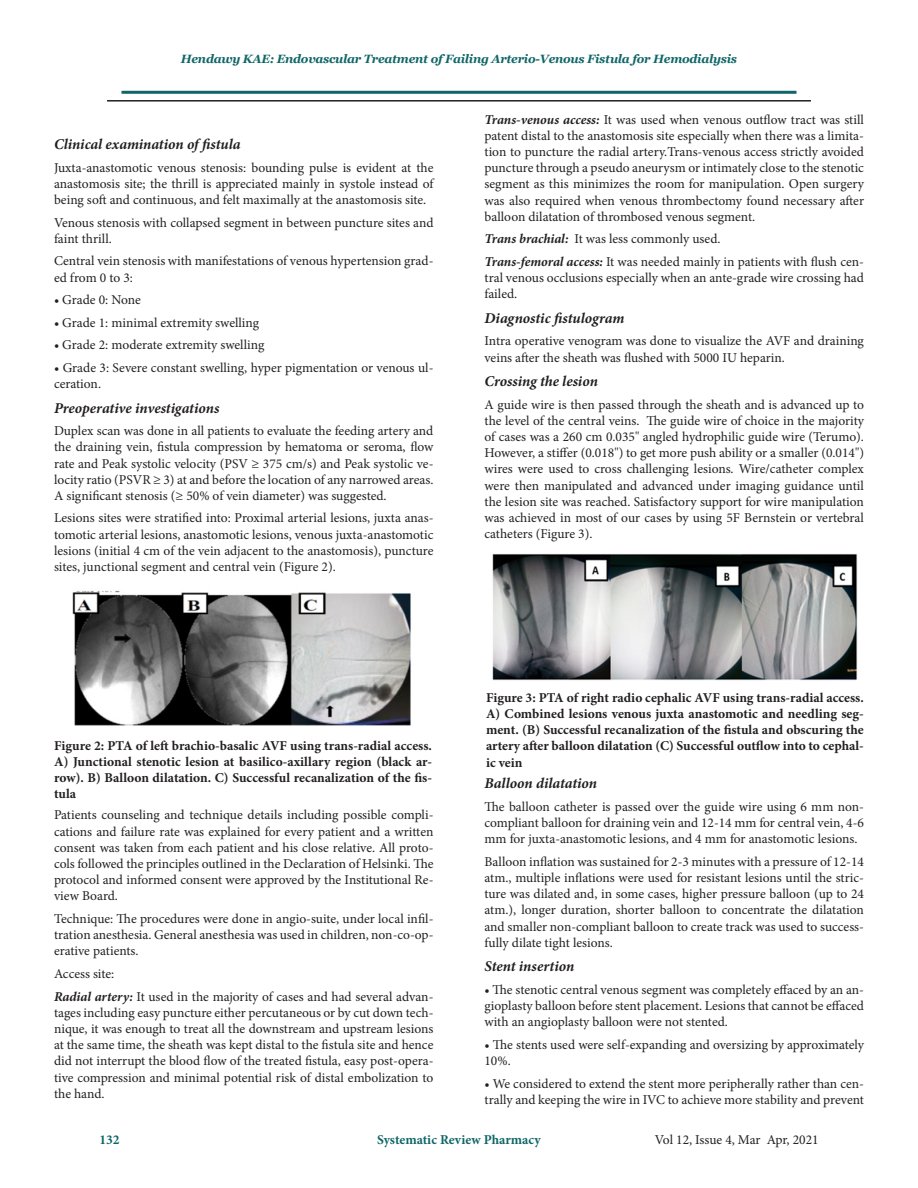
<style>
.page{position:relative;width:918px;height:1188px;background:#fff}
.page>*{position:absolute;margin:0;border:0;box-sizing:border-box;transform-origin:0 0}
.t1{font:italic 700 15px "Minion Pro";letter-spacing:-.005em;color:#231f20}
.t2{font:13.5px/16.2px "Minion Pro";color:#231f20;text-align:justify}
.t3{font:700 13.5px/16.2px "Minion Pro";color:#231f20;text-align:justify}
.t4{font:700 13.5px "Minion Pro";color:#106667}
.t5{font:italic 700 12px "Georgia";letter-spacing:-.02em;color:#106667}
.s1{font-weight:700;font-style:italic}
</style>
<div class="page">
<hr style="left:122px;top:91px;width:674px;height:3px;background:#106667">
<hr style="left:107px;top:100px;width:704px;height:2px;background:#231f20">
<img style="left:72px;top:590px;width:339px;height:136px">
<img style="left:492px;top:554px;width:366px;height:127px">
<p class="t5" style="left:181px;top:51px;width:558px">Hendawy KAE: Endovascular Treatment of Failing Arterio-Venous Fistula for Hemodialysis</p>
<p class="t1" style="left:54px;top:134px;width:188px">Clinical examination of fistula</p>
<p class="t2" style="left:54px;top:159px;width:381px">Juxta-anastomotic venous stenosis: bounding pulse is evident at the anastomosis site; the thrill is appreciated mainly in systole instead of being soft and continuous, and felt maximally at the anastomosis site.</p>
<p class="t2" style="left:54px;top:214px;width:381px">Venous stenosis with collapsed segment in between puncture sites and faint thrill.</p>
<p class="t2" style="left:54px;top:253px;width:381px">Central vein stenosis with manifestations of venous hypertension grad&shy;ed from 0 to 3:</p>
<p class="t2" style="left:54px;top:292px;width:88px">• Grade 0: None</p>
<p class="t2" style="left:54px;top:314px;width:207px">• Grade 1: minimal extremity swelling</p>
<p class="t2" style="left:54px;top:337px;width:212px">• Grade 2: moderate extremity swelling</p>
<p class="t2" style="left:54px;top:360px;width:381px">• Grade 3: Severe constant swelling, hyper pigmentation or venous ul&shy;ceration.</p>
<p class="t1" style="left:54px;top:397px;width:167px">Preoperative investigations</p>
<p class="t2" style="left:54px;top:423px;width:381px">Duplex scan was done in all patients to evaluate the feeding artery and the draining vein, fistula compression by hematoma or seroma, flow rate and Peak systolic velocity (PSV ≥ 375 cm/s) and Peak systolic ve&shy;locity ratio (PSVR ≥ 3) at and before the location of any narrowed areas.<br>A significant stenosis (≥ 50% of vein diameter) was suggested.</p>
<p class="t2" style="left:54px;top:510px;width:381px">Lesions sites were stratified into: Proximal arterial lesions, juxta anas&shy;tomotic arterial lesions, anastomotic lesions, venous juxta-anastomotic lesions (initial 4 cm of the vein adjacent to the anastomosis), puncture sites, junctional segment and central vein (Figure 2).</p>
<p class="t3" style="left:54px;top:737px;width:379px">Figure 2: PTA of left brachio-basalic AVF using trans-radial access.<br>A) Junctional stenotic lesion at basilico-axillary region (black ar&shy;row). B) Balloon dilatation. C) Successful recanalization of the fis&shy;tula</p>
<p class="t2" style="left:54px;top:807px;width:381px">Patients counseling and technique details including possible compli&shy;cations and failure rate was explained for every patient and a written consent was taken from each patient and his close relative. All proto&shy;cols followed the principles outlined in the Declaration of Helsinki. The protocol and informed consent were approved by the Institutional Re&shy;view Board.</p>
<p class="t2" style="left:54px;top:911px;width:381px">Technique: The procedures were done in angio-suite, under local infil&shy;tration anesthesia. General anesthesia was used in children, non-co-op&shy;erative patients.</p>
<p class="t2" style="left:54px;top:966px;width:62px">Access site:</p>
<p class="t2" style="left:54px;top:988px;width:381px"><span class="s1">Radial artery:</span> It used in the majority of cases and had several advan&shy;tages including easy puncture either percutaneous or by cut down tech&shy;nique, it was enough to treat all the downstream and upstream lesions at the same time, the sheath was kept distal to the fistula site and hence did not interrupt the blood flow of the treated fistula, easy post-opera&shy;tive compression and minimal potential risk of distal embolization to the hand.</p>
<p class="t2" style="left:485px;top:111px;width:381px"><span class="s1">Trans-venous access:</span> It was used when venous outflow tract was still patent distal to the anastomosis site especially when there was a limita&shy;tion to puncture the radial artery.Trans-venous access strictly avoided puncture through a pseudo aneurysm or intimately close to the stenotic segment as this minimizes the room for manipulation. Open surgery was also required when venous thrombectomy found necessary after balloon dilatation of thrombosed venous segment.</p>
<p class="t2" style="left:485px;top:231px;width:237px"><span class="s1">Trans brachial:</span> It was less commonly used.</p>
<p class="t2" style="left:485px;top:254px;width:381px"><span class="s1">Trans-femoral access:</span> It was needed mainly in patients with flush cen&shy;tral venous occlusions especially when an ante-grade wire crossing had failed.</p>
<p class="t1" style="left:485px;top:307px;width:142px">Diagnostic fistulogram</p>
<p class="t2" style="left:485px;top:333px;width:381px">Intra operative venogram was done to visualize the AVF and draining veins after the sheath was flushed with 5000 IU heparin.</p>
<p class="t1" style="left:485px;top:370px;width:115px">Crossing the lesion</p>
<p class="t2" style="left:485px;top:396px;width:381px">A guide wire is then passed through the sheath and is advanced up to the level of the central veins. The guide wire of choice in the majority of cases was a 260 cm 0.035" angled hydrophilic guide wire (Terumo).<br>However, a stiffer (0.018") to get more push ability or a smaller (0.014") wires were used to cross challenging lesions. Wire/catheter complex were then manipulated and advanced under imaging guidance until the lesion site was reached. Satisfactory support for wire manipulation was achieved in most of our cases by using 5F Bernstein or vertebral catheters (Figure 3).</p>
<p class="t3" style="left:486px;top:689px;width:379px">Figure 3: PTA of right radio cephalic AVF using trans-radial access.<br>A) Combined lesions venous juxta anastomotic and needling seg&shy;ment. (B) Successful recanalization of the fistula and obscuring the artery after balloon dilatation (C) Successful outflow into to cephal&shy;ic vein</p>
<p class="t1" style="left:485px;top:773px;width:114px">Balloon dilatation</p>
<p class="t2" style="left:485px;top:799px;width:381px">The balloon catheter is passed over the guide wire using 6 mm non&shy;compliant balloon for draining vein and 12-14 mm for central vein, 4-6 mm for juxta-anastomotic lesions, and 4 mm for anastomotic lesions.</p>
<p class="t2" style="left:485px;top:853px;width:381px">Balloon inflation was sustained for 2-3 minutes with a pressure of 12-14 atm., multiple inflations were used for resistant lesions until the stric&shy;ture was dilated and, in some cases, higher pressure balloon (up to 24 atm.), longer duration, shorter balloon to concentrate the dilatation and smaller non-compliant balloon to create track was used to success&shy;fully dilate tight lesions.</p>
<p class="t1" style="left:485px;top:956px;width:91px">Stent insertion</p>
<p class="t2" style="left:485px;top:981px;width:381px">• The stenotic central venous segment was completely effaced by an an&shy;gioplasty balloon before stent placement. Lesions that cannot be effaced with an angioplasty balloon were not stented.</p>
<p class="t2" style="left:485px;top:1036px;width:381px">• The stents used were self-expanding and oversizing by approximately<br>10%.</p>
<p class="t2" style="left:485px;top:1075px;width:381px">• We considered to extend the stent more peripherally rather than cen&shy;trally and keeping the wire in IVC to achieve more stability and prevent</p>
<p class="t4" style="left:99px;top:1130px;width:22px">132</p>
<p class="t4" style="left:377px;top:1130px;width:165px">Systematic Review Pharmacy</p>
<p class="t2" style="left:655px;top:1131px;width:165px">Vol 12, Issue 4, Mar Apr, 2021</p>
</div>
